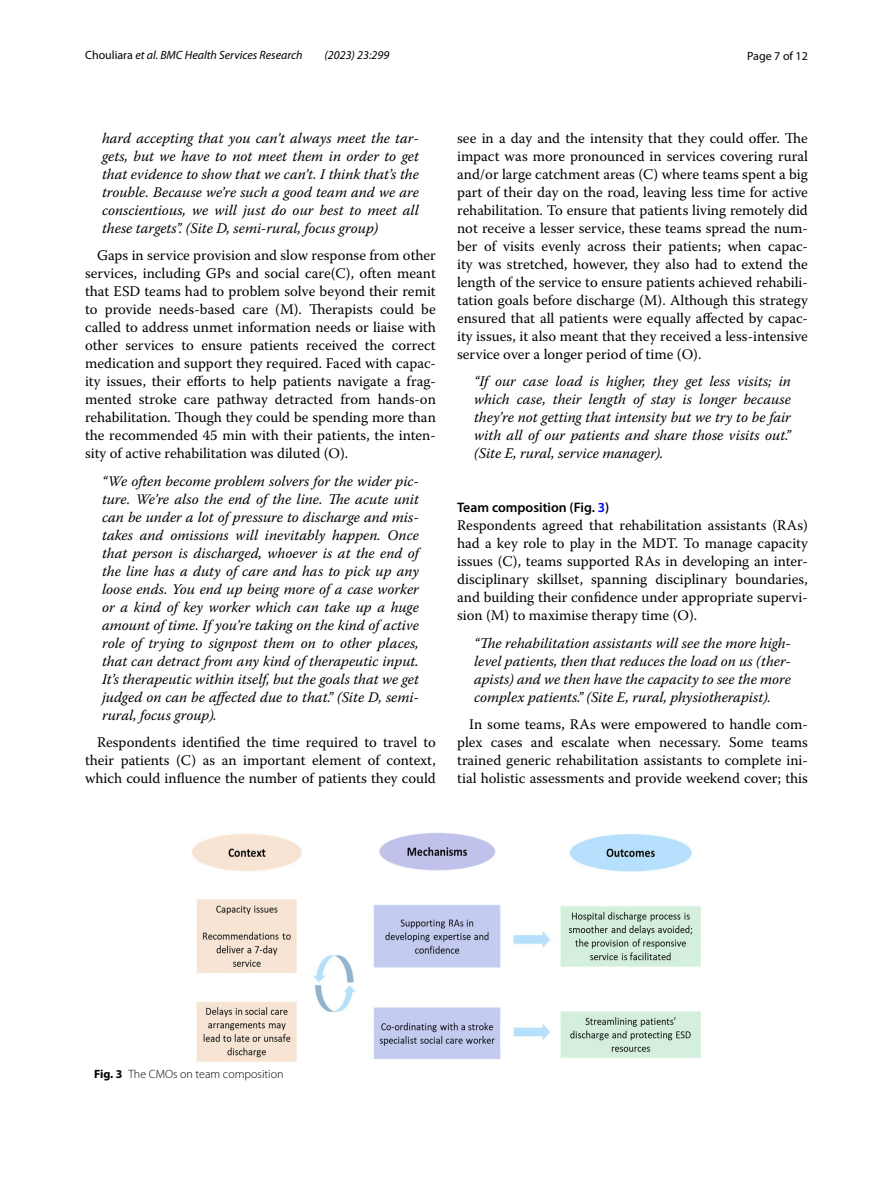
<style>
.page{position:relative;width:893px;height:1187px;background:#fff}
.page>*{position:absolute;margin:0;border:0;box-sizing:border-box;transform-origin:0 0}
.t1{font:14.7px/18px "Warnock Pro";color:#000;text-align:justify}
.t2{font:italic 14.7px/18px "Warnock Pro";color:#000;text-align:justify}
.t3{font:600 13.8px "Myriad Pro";color:#000}
.t4{font:italic 12px "Myriad Pro";color:#000}
.t5{font:300 12px "Myriad Pro";color:#000}
.t6{font:12px "Myriad Pro";color:#000}
.s1{font-style:normal}
.s2{color:#00f}
.s3{font-weight:700}
</style>
<div class="page">
<img style="left:191px;top:833px;width:510px;height:229px">
<p class="t4" style="left:85px;top:48px;width:219px"><span class="s1">Chouliara</span> et al. BMC Health Services Research</p>
<p class="t4" style="left:325px;top:48px;width:66px">(2023) 23:299</p>
<p class="t6" style="left:747px;top:48px;width:62px">Page 7 of 12</p>
<p class="t2" style="left:102px;top:128px;width:318px">hard accepting that you can’t always meet the tar&shy;gets, but we have to not meet them in order to get that evidence to show that we can’t. I think that’s the trouble. Because we’re such a good team and we are conscientious, we will just do our best to meet all these targets”. (Site D, semi-rural, focus group)</p>
<p class="t1" style="left:85px;top:246px;width:352px;text-indent:12px">Gaps in service provision and slow response from other services, including GPs and social care(C), often meant that ESD teams had to problem solve beyond their remit to provide needs-based care (M). Therapists could be called to address unmet information needs or liaise with other services to ensure patients received the correct medication and support they required. Faced with capac&shy;ity issues, their efforts to help patients navigate a frag&shy;mented stroke care pathway detracted from hands-on rehabilitation. Though they could be spending more than the recommended 45 min with their patients, the inten&shy;sity of active rehabilitation was diluted (O).</p>
<p class="t2" style="left:102px;top:471px;width:318px">“We often become problem solvers for the wider pic&shy;ture. We’re also the end of the line. The acute unit can be under a lot of pressure to discharge and mis&shy;takes and omissions will inevitably happen. Once that person is discharged, whoever is at the end of the line has a duty of care and has to pick up any loose ends. You end up being more of a case worker or a kind of key worker which can take up a huge amount of time. If you’re taking on the kind of active role of trying to signpost them on to other places, that can detract from any kind of therapeutic input.<br>It’s therapeutic within itself, but the goals that we get judged on can be affected due to that.” (Site D, semi&shy;rural, focus group).</p>
<p class="t1" style="left:85px;top:733px;width:352px;text-indent:12px">Respondents identified the time required to travel to their patients (C) as an important element of context, which could influence the number of patients they could</p>
<p class="t1" style="left:457px;top:128px;width:352px">see in a day and the intensity that they could offer. The impact was more pronounced in services covering rural and/or large catchment areas (C) where teams spent a big part of their day on the road, leaving less time for active rehabilitation. To ensure that patients living remotely did not receive a lesser service, these teams spread the num&shy;ber of visits evenly across their patients; when capac&shy;ity was stretched, however, they also had to extend the length of the service to ensure patients achieved rehabili&shy;tation goals before discharge (M). Although this strategy ensured that all patients were equally affected by capac&shy;ity issues, it also meant that they received a less-intensive service over a longer period of time (O).</p>
<p class="t2" style="left:474px;top:372px;width:318px">“If our case load is higher, they get less visits; in which case, their length of stay is longer because they’re not getting that intensity but we try to be fair with all of our patients and share those visits out.” (Site E, rural, service manager).</p>
<p class="t3" style="left:457px;top:499px;width:154px">Team composition (Fig. <span class="s2">3</span>)</p>
<p class="t1" style="left:457px;top:516px;width:352px">Respondents agreed that rehabilitation assistants (RAs) had a key role to play in the MDT. To manage capacity issues (C), teams supported RAs in developing an inter&shy;disciplinary skillset, spanning disciplinary boundaries, and building their confidence under appropriate supervi&shy;sion (M) to maximise therapy time (O).</p>
<p class="t2" style="left:474px;top:633px;width:318px">“The rehabilitation assistants will see the more high&shy;level patients, then that reduces the load on us (ther&shy;apists) and we then have the capacity to see the more complex patients.” (Site E, rural, physiotherapist).</p>
<p class="t1" style="left:457px;top:715px;width:352px;text-indent:12px">In some teams, RAs were empowered to handle com&shy;plex cases and escalate when necessary. Some teams trained generic rehabilitation assistants to complete ini&shy;tial holistic assessments and provide weekend cover; this</p>
<p class="t5" style="left:94px;top:1067px;width:191px"><span class="s3">Fig. 3</span> The CMOs on team composition</p>
</div>
